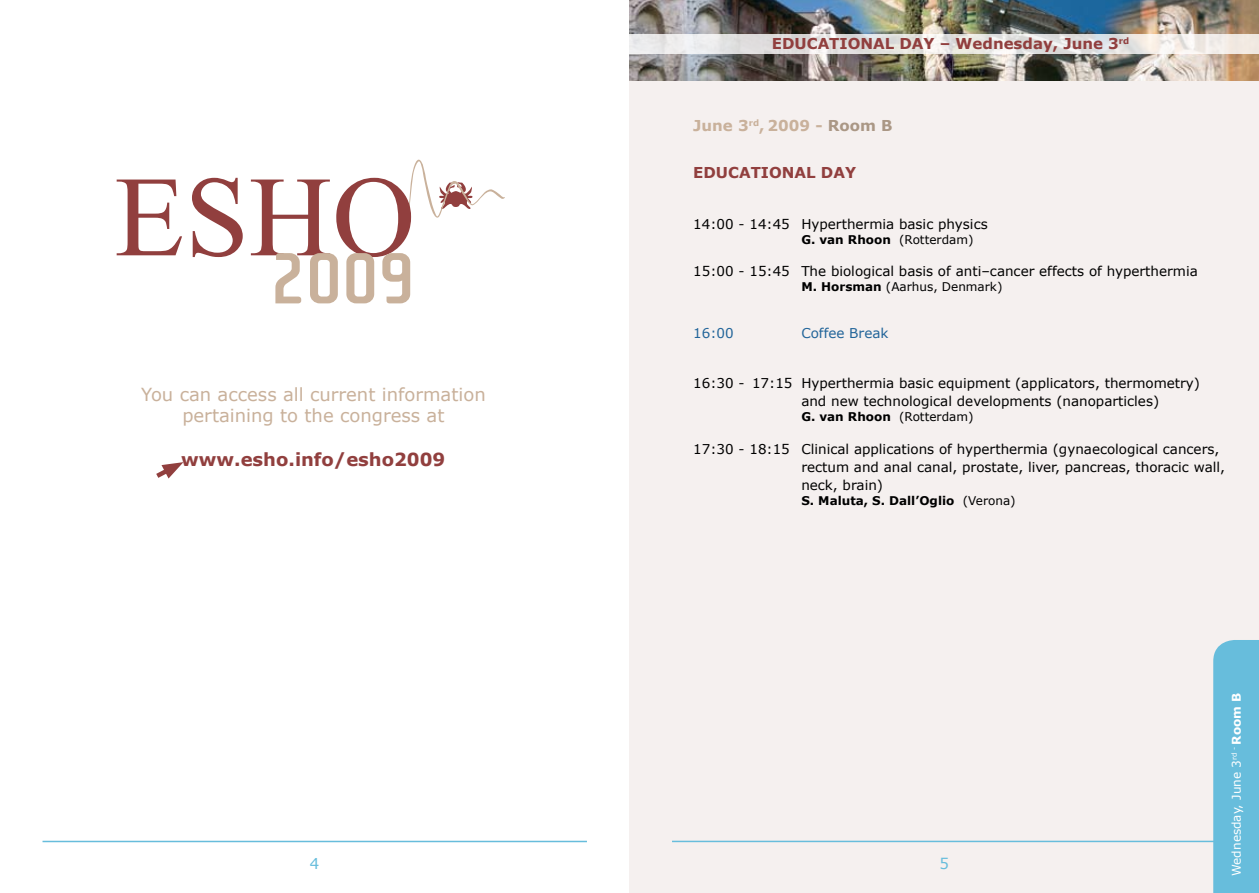
<style>
.page{position:relative;width:1259px;height:893px;background:#fff}
.page>*{position:absolute;margin:0;border:0;box-sizing:border-box;transform-origin:0 0}
.t1{font:18px/21.6px "Verdana";color:#c9b19b;text-align:center}
.t2{font:700 18px "Verdana";color:#913f3e}
.t3{font:700 15px "Verdana";color:#913f3e}
.t4{font:700 15px "Verdana";color:#c9b19b}
.t5{font:15px "Verdana";color:#67bddc}
.t6{font:13.5px/18px "Verdana";color:#000}
.t7{font:13.5px "Verdana";color:#216499}
.t8{font:12px "Verdana";color:#000}
.t9{font:700 12px "Verdana";color:#000}
.t10{font:12px "Verdana";color:#fff}
.s1{color:#aa9785}
.s2{font-weight:700}
.s3{font-weight:400}
</style>
<div class="page">
<div style="left:629px;top:79px;width:630px;height:814px;background:#f5f0ef"></div>
<div style="left:1213px;top:640px;width:46px;height:253px;background:#67bddc"></div>
<img style="left:629px;top:0;width:630px;height:80px">
<svg style="left:629px;top:34px;width:630px;height:19px"></svg>
<hr style="left:672px;top:841px;width:544px;height:1px;background:#67bddc">
<hr style="left:43px;top:841px;width:544px;height:1px;background:#67bddc">
<svg style="left:117px;top:180px;width:65px;height:75px"></svg>
<svg style="left:192px;top:178px;width:51px;height:79px"></svg>
<svg style="left:251px;top:160px;width:254px;height:143px"></svg>
<svg style="left:156px;top:462px;width:27px;height:17px"></svg>
<h1 class="t1" style="left:141px;top:383px;width:346px">You can access all current information pertaining to the congress at</h1>
<h1 class="t2" style="left:181px;top:447px;width:266px">www.esho.info/esho2009</h1>
<p class="t3" style="left:772px;top:34px;width:359px">EDUCATIONAL DAY – Wednesday, June 3<sup>rd</sup></p>
<p class="t4" style="left:693px;top:116px;width:201px">June 3<sup>rd</sup>, 2009 - <span class="s1">Room B</span></p>
<p class="t3" style="left:693px;top:163px;width:164px">EDUCATIONAL DAY</p>
<p class="t6" style="left:693px;top:214px;width:296px">14:00 - 14:45 Hyperthermia basic physics</p>
<p class="t8" style="left:801px;top:232px;width:174px"><span class="s2">G. van Rhoon</span> (Rotterdam)</p>
<p class="t6" style="left:693px;top:262px;width:506px">15:00 - 15:45 The biological basis of anti–cancer effects of hyperthermia</p>
<p class="t8" style="left:801px;top:279px;width:203px"><span class="s2">M. Horsman</span> (Aarhus, Denmark)</p>
<p class="t7" style="left:693px;top:324px;width:42px">16:00</p>
<p class="t7" style="left:801px;top:324px;width:89px">Coffee Break</p>
<p class="t6" style="left:801px;top:374px;width:400px;text-indent:-108px">16:30 - 17:15 Hyperthermia basic equipment (applicators, thermometry) and new technological developments (nanoparticles)</p>
<p class="t8" style="left:801px;top:409px;width:174px"><span class="s2">G. van Rhoon</span> (Rotterdam)</p>
<p class="t6" style="left:801px;top:439px;width:425px;text-indent:-108px">17:30 - 18:15 Clinical applications of hyperthermia (gynaecological cancers, rectum and anal canal, prostate, liver, pancreas, thoracic wall, neck, brain)</p>
<p class="t9" style="left:801px;top:493px;width:216px">S. Maluta, S. Dall’Oglio <span class="s3">(Verona)</span></p>
<p class="t5" style="left:310px;top:854px;width:11px">4</p>
<p class="t5" style="left:939px;top:854px;width:11px">5</p>
<p class="t10" style="left:1228px;top:876px;width:184px;rotate:-90deg">Wednesday, June 3<sup>rd</sup> <sup>-</sup> <span class="s2">Room B</span></p>
</div>
